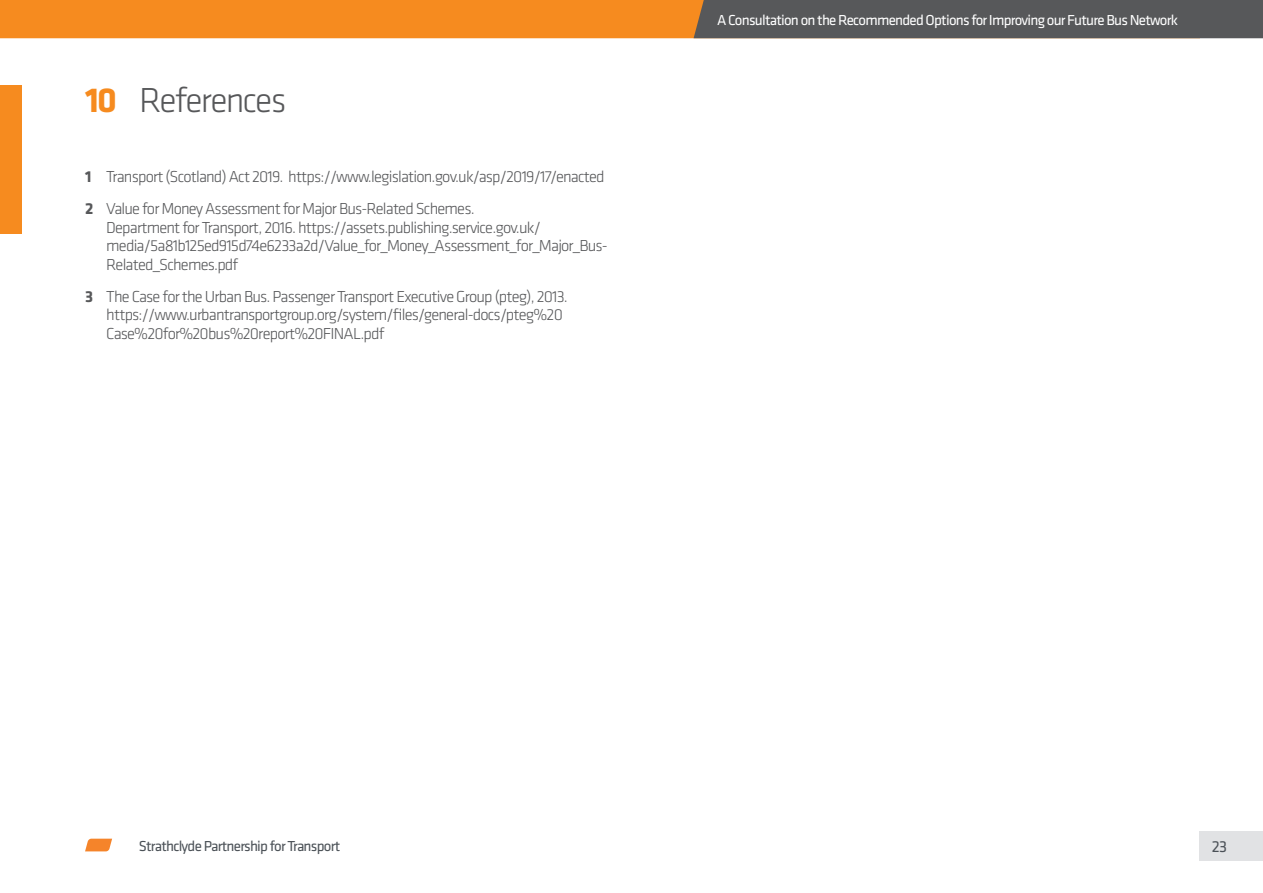
<style>
.page{position:relative;width:1263px;height:893px;background:#fff}
.page>*{position:absolute;margin:0;border:0;box-sizing:border-box;transform-origin:0 0}
.t1{font:300 36px "Klavika";letter-spacing:-.05em;color:#57585a}
.t2{font:300 16.5px/18.8px "Klavika";letter-spacing:-.05em;color:#57585a}
.t3{font:16.5px "Klavika";color:#4b5157}
.t4{font:15px "Klavika";letter-spacing:-.05em;color:#fff}
.t5{font:15px "Klavika";letter-spacing:-.05em;color:#4b5157}
.s1{font-weight:700;color:#f68b1f}
.s2{font-weight:700}
</style>
<div class="page">
<div style="left:0;top:0;width:693px;height:38px;background:#f68b1f"></div>
<div style="left:693px;top:0;width:570px;height:38px;background:#57585a"></div>
<div style="left:1199px;top:831px;width:64px;height:30px;background:#e1e2e4"></div>
<svg style="left:85px;top:839px;width:27px;height:12px"></svg>
<div style="left:0;top:85px;width:21px;height:149px;background:#f68b1f"></div>
<h1 class="t1" style="left:85px;top:78px;width:203px"><span class="s1">10</span> References</h1>
<p class="t2" style="left:85px;top:161px;width:521px;line-height:31.5px"><span class="s2">1</span> Transport (Scotland) Act 2019. https://www.legislation.gov.uk/asp/2019/17/enacted<br><span class="s2">2</span> Value for Money Assessment for Major Bus-Related Schemes.</p>
<p class="t2" style="left:106px;top:218px;width:503px">Department for Transport, 2016. https://assets.publishing.service.gov.uk/ media/5a81b125ed915d74e6233a2d/Value_for_Money_Assessment_for_Major_Bus-<br>Related_Schemes.pdf</p>
<p class="t2" style="left:106px;top:287px;width:463px;text-indent:-21px"><span class="s2">3</span> The Case for the Urban Bus. Passenger Transport Executive Group (pteg), 2013. https://www.urbantransportgroup.org/system/files/general-docs/pteg%20<br>Case%20for%20bus%20report%20FINAL.pdf</p>
<p class="t4" style="left:717px;top:10px;width:462px">A Consultation on the Recommended Options for Improving our Future Bus Network</p>
<p class="t5" style="left:139px;top:836px;width:203px">Strathclyde Partnership for Transport</p>
<p class="t3" style="left:1212px;top:835px;width:17px">23</p>
</div>
